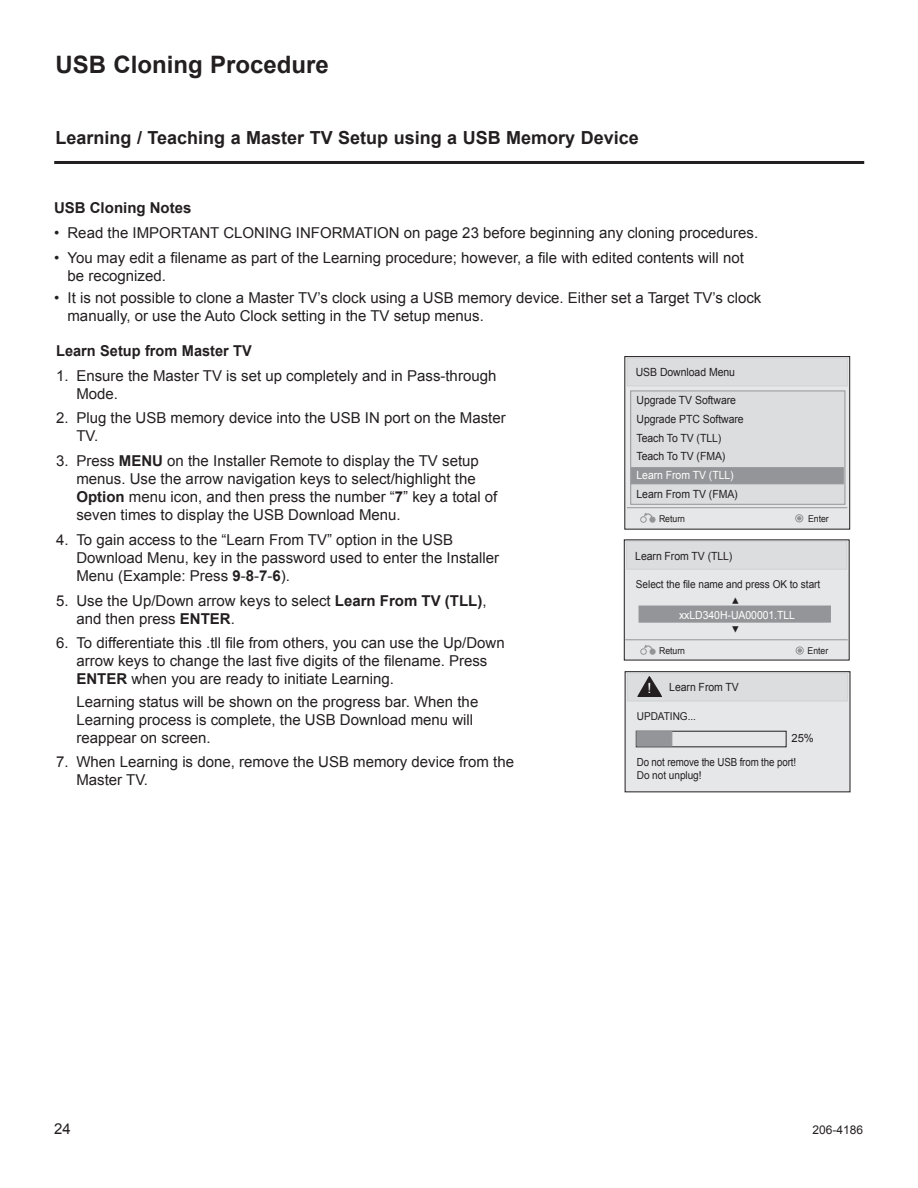
<style>
.page{position:relative;width:918px;height:1188px;background:#fff}
.page>*{position:absolute;margin:0;border:0;box-sizing:border-box;transform-origin:0 0}
.t1{font:700 24px "Arial";color:#231f20}
.t2{font:700 18px "Arial";color:#231f20}
.Procedure_Step{font:15px/18px "Arial";color:#231f20}
.List_Bullet{font:15px/18px "Arial";color:#231f20}
.Body_Text{font:700 15px "Arial";color:#231f20}
.t3{font:14.1px "Arial";color:#fff}
.t4{font:12px "Arial";color:#231f20}
.t5{font:11.25px "Arial";letter-spacing:-.005em;color:#231f20;scale:.93 1}
.t6{font:11.25px "Arial";letter-spacing:-.005em;color:#fff;scale:.93 1}
.t7{font:11.25px "Arial";letter-spacing:-.005em;color:#231f20}
.t8{font:11.1px "Arial";letter-spacing:-.01em;color:#231f20;scale:.87 1}
.t9{font:10.8px "Arial";letter-spacing:-.005em;color:#231f20;scale:.93 1}
.t10{font:9.45px "Arial";letter-spacing:-.005em;color:#231f20;scale:.93 1}
.t11{font:700 8.85px "Arial";color:#231f20}
.s1{font-weight:700}
</style>
<div class="page">
<hr style="left:54px;top:161px;width:810px;height:3px;background:#231f20">
<div style="left:624px;top:540px;width:225px;height:120px;background:#e6e7e9"></div>
<div style="left:626px;top:541px;width:221px;height:29px;background:#dcdddf"></div>
<div style="left:639px;top:606px;width:192px;height:16px;background:#939598"></div>
<hr style="left:625px;top:639px;width:223px;height:1px;background:#939598">
<div style="left:640px;top:648px;width:7px;height:7px;border:1px solid #939598;border-radius:50%"></div>
<svg style="left:644px;top:645px;width:12px;height:10px"></svg>
<div style="left:625px;top:357px;width:225px;height:172px;background:#e6e7e8"></div>
<div style="left:624px;top:356px;width:226px;height:173px;border:1px solid #231f20"></div>
<div style="left:630px;top:391px;width:215px;height:114px;background:#dcdddf;border:1px solid #939598"></div>
<div style="left:627px;top:358px;width:221px;height:28px;background:#dcdddf"></div>
<div style="left:631px;top:467px;width:213px;height:17px;background:#939598"></div>
<hr style="left:627px;top:507px;width:220px;height:1px;background:#939598">
<div style="left:649px;top:517px;width:7px;height:6px;background:#939598;border-radius:50%"></div>
<div style="left:640px;top:516px;width:7px;height:7px;border:1px solid #939598;border-radius:50%"></div>
<svg style="left:644px;top:513px;width:10px;height:6px"></svg>
<svg style="left:797px;top:516px;width:4px;height:4px"></svg>
<div style="left:795px;top:514px;width:8px;height:8px;border:1px solid #939598;border-radius:50%"></div>
<svg style="left:798px;top:649px;width:4px;height:4px"></svg>
<div style="left:796px;top:647px;width:8px;height:8px;border:1px solid #939598;border-radius:50%"></div>
<div style="left:625px;top:672px;width:225px;height:120px;background:#e6e7e9"></div>
<div style="left:625px;top:671px;width:225px;height:121px;border:1px solid #231f20"></div>
<div style="left:627px;top:673px;width:221px;height:28px;background:#dcdddf"></div>
<svg style="left:637px;top:676px;width:25px;height:21px"></svg>
<div style="left:636px;top:731px;width:150px;height:16px;background:#e6e7e9;border:1px solid #231f20"></div>
<div style="left:637px;top:731px;width:35px;height:15px;background:#939598"></div>
<p class="t1" style="left:56px;top:49px;width:275px">USB Cloning Procedure</p>
<p class="t2" style="left:56px;top:126px;width:585px">Learning / Teaching a Master TV Setup using a USB Memory Device</p>
<p class="Body_Text" style="left:54px;top:198px;width:139px">USB Cloning Notes</p>
<p class="List_Bullet" style="left:54px;top:224px;width:706px">• Read the IMPORTANT CLONING INFORMATION on page 23 before beginning any cloning procedures.</p>
<p class="List_Bullet" style="left:68px;top:249px;width:678px;text-indent:-14px">• You may edit a filename as part of the Learning procedure; however, a file with edited contents will not be recognized.</p>
<p class="List_Bullet" style="left:68px;top:289px;width:695px;text-indent:-14px">• It is not possible to clone a Master TV’s clock using a USB memory device. Either set a Target TV’s clock manually, or use the Auto Clock setting in the TV setup menus.</p>
<p class="Body_Text" style="left:56px;top:341px;width:197px">Learn Setup from Master TV</p>
<p class="Procedure_Step" style="left:76px;top:367px;width:421px;text-indent:-20px">1. Ensure the Master TV is set up completely and in Pass-through<br>Mode.</p>
<p class="Procedure_Step" style="left:76px;top:409px;width:431px;text-indent:-20px">2. Plug the USB memory device into the USB IN port on the Master<br>TV.</p>
<p class="Procedure_Step" style="left:76px;top:452px;width:423px;text-indent:-20px">3. Press <span class="s1">MENU</span> on the Installer Remote to display the TV setup menus. Use the arrow navigation keys to select/highlight the <span class="s1">Option</span> menu icon, and then press the number “<span class="s1">7</span>” key a total of seven times to display the USB Download Menu.</p>
<p class="Procedure_Step" style="left:76px;top:531px;width:424px;text-indent:-20px">4. To gain access to the “Learn From TV” option in the USB<br>Download Menu, key in the password used to enter the Installer<br>Menu (Example: Press <span class="s1">9</span>-<span class="s1">8</span>-<span class="s1">7</span>-<span class="s1">6</span>).</p>
<p class="Procedure_Step" style="left:76px;top:592px;width:412px;text-indent:-20px">5. Use the Up/Down arrow keys to select <span class="s1">Learn From TV (TLL)</span>, and then press <span class="s1">ENTER</span>.</p>
<p class="Procedure_Step" style="left:76px;top:634px;width:430px;text-indent:-20px">6. To differentiate this .tll file from others, you can use the Up/Down arrow keys to change the last five digits of the filename. Press<br><span class="s1">ENTER</span> when you are ready to initiate Learning.</p>
<p class="Procedure_Step" style="left:76px;top:693px;width:403px">Learning status will be shown on the progress bar. When the<br>Learning process is complete, the USB Download menu will reappear on screen.</p>
<p class="Procedure_Step" style="left:76px;top:753px;width:439px;text-indent:-20px">7. When Learning is done, remove the USB memory device from the<br>Master TV.</p>
<p class="t5" style="left:636px;top:365px;width:108px">USB Download Menu</p>
<p class="t5" style="left:637px;top:393px;width:109px">Upgrade TV Software</p>
<p class="t5" style="left:637px;top:412px;width:117px">Upgrade PTC Software</p>
<p class="t5" style="left:637px;top:430px;width:93px">Teach To TV (TLL)</p>
<p class="t5" style="left:637px;top:449px;width:97px">Teach To TV (FMA)</p>
<p class="t6" style="left:637px;top:468px;width:106px">Learn From TV (TLL)</p>
<p class="t5" style="left:637px;top:487px;width:110px">Learn From TV (FMA)</p>
<p class="t10" style="left:659px;top:513px;width:30px">Return</p>
<p class="t10" style="left:808px;top:513px;width:24px">Enter</p>
<p class="t5" style="left:635px;top:548px;width:106px">Learn From TV (TLL)</p>
<p class="t9" style="left:636px;top:578px;width:200px">Select the file name and press OK to start</p>
<p class="t6" style="left:679px;top:607px;width:126px">xxLD340H-UA00001.TLL</p>
<p class="t10" style="left:659px;top:645px;width:30px">Return</p>
<p class="t10" style="left:808px;top:645px;width:24px">Enter</p>
<p class="t11" style="left:730px;top:605px;width:10px;rotate:-90deg">►</p>
<p class="t11" style="left:741px;top:625px;width:10px;rotate:90deg">►</p>
<p class="t3" style="left:648px;top:679px;width:5px">!</p>
<p class="t5" style="left:669px;top:680px;width:76px">Learn From TV</p>
<p class="t9" style="left:637px;top:709px;width:65px">UPDATING...</p>
<p class="t8" style="left:637px;top:755px;width:185px">Do not remove the USB from the port!</p>
<p class="t9" style="left:637px;top:768px;width:71px">Do not unplug!</p>
<p class="t7" style="left:792px;top:731px;width:24px">25%</p>
<p class="Procedure_Step" style="left:54px;top:1120px;width:18px">24</p>
<p class="t4" style="left:812px;top:1122px;width:52px">206-4186</p>
</div>
